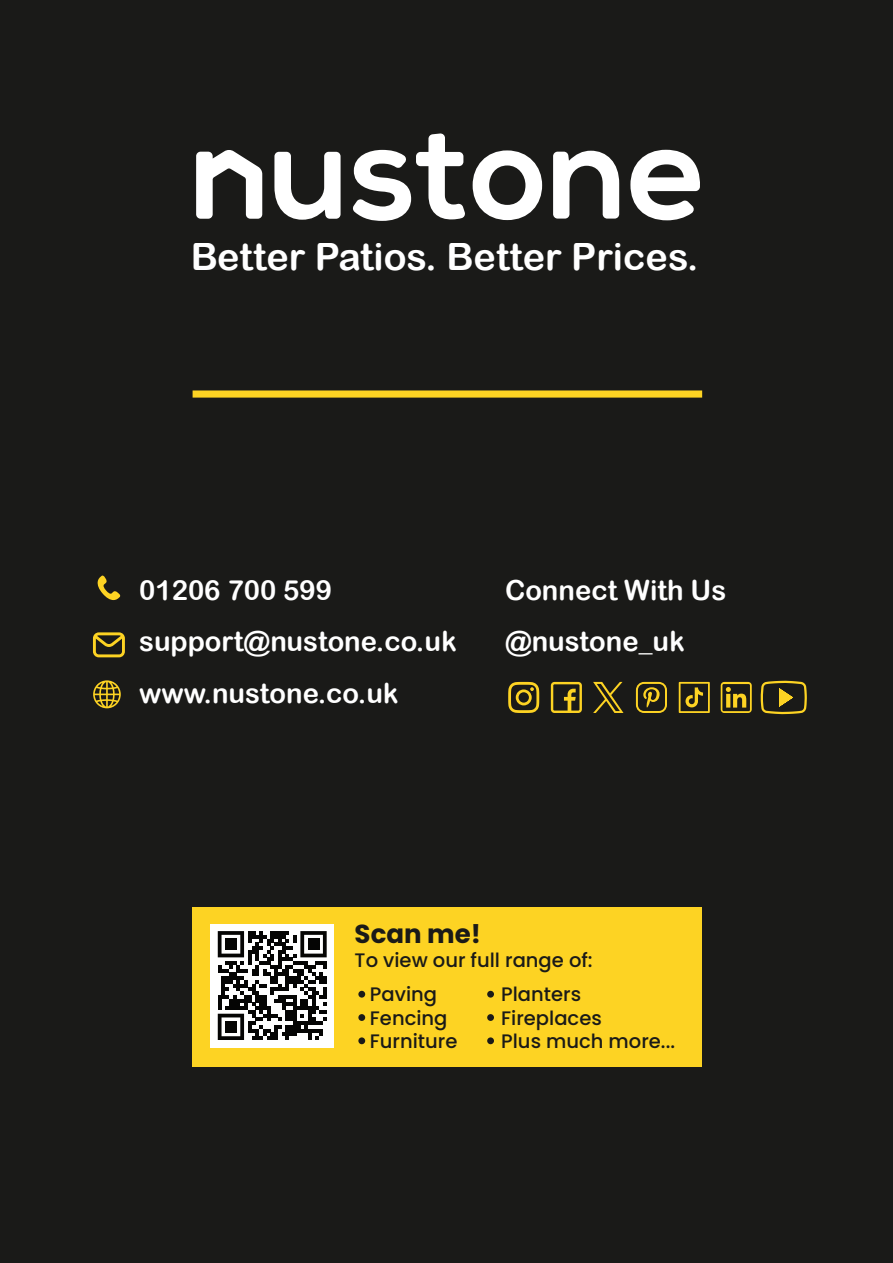
<style>
.page{position:relative;width:893px;height:1263px;background:#1a1a18}
.page>*{position:absolute;margin:0;border:0;box-sizing:border-box;transform-origin:0 0}
.t1{font:37.8px "Arial Rounded MT Bold";color:#fff}
.t2{font:27.75px/51.4px "Arial Rounded MT Bold";color:#fff}
.t3{font:700 26.1px "Poppins";color:#1a1a18}
.t4{font:500 19.5px/34.5px "Poppins";color:#1a1a18}
</style>
<div class="page">
<svg style="left:274px;top:152px;width:67px;height:68px"></svg>
<svg style="left:353px;top:133px;width:112px;height:88px"></svg>
<svg style="left:473px;top:150px;width:69px;height:70px"></svg>
<svg style="left:553px;top:151px;width:66px;height:68px"></svg>
<svg style="left:630px;top:150px;width:70px;height:70px"></svg>
<svg style="left:196px;top:150px;width:66px;height:69px"></svg>
<svg style="left:193px;top:390px;width:509px;height:8px;background:#e4be21"></svg>
<svg style="left:93px;top:680px;width:28px;height:28px"></svg>
<svg style="left:97px;top:575px;width:24px;height:25px"></svg>
<svg style="left:93px;top:632px;width:32px;height:25px"></svg>
<svg style="left:508px;top:682px;width:31px;height:31px"></svg>
<svg style="left:551px;top:682px;width:31px;height:31px"></svg>
<svg style="left:593px;top:682px;width:31px;height:31px"></svg>
<svg style="left:636px;top:682px;width:31px;height:31px"></svg>
<svg style="left:679px;top:682px;width:31px;height:31px"></svg>
<svg style="left:721px;top:682px;width:31px;height:31px"></svg>
<svg style="left:760px;top:680px;width:47px;height:35px"></svg>
<div style="left:193px;top:908px;width:509px;height:159px;background:#fdd323"></div>
<div style="left:358px;top:991px;width:7px;height:7px;background:#1a1a18;border-radius:50%"></div>
<div style="left:358px;top:1014px;width:7px;height:7px;background:#1a1a18;border-radius:50%"></div>
<div style="left:358px;top:1037px;width:7px;height:7px;background:#1a1a18;border-radius:50%"></div>
<div style="left:487px;top:991px;width:7px;height:7px;background:#1a1a18;border-radius:50%"></div>
<div style="left:487px;top:1014px;width:7px;height:7px;background:#1a1a18;border-radius:50%"></div>
<div style="left:487px;top:1037px;width:7px;height:7px;background:#1a1a18;border-radius:50%"></div>
<div style="left:210px;top:923px;width:124px;height:124px;background:#fff"></div>
<svg style="left:218px;top:931px;width:109px;height:109px"></svg>
<div style="left:225px;top:939px;width:12px;height:11px;background:#050504"></div>
<div style="left:308px;top:939px;width:11px;height:11px;background:#050504"></div>
<div style="left:225px;top:1021px;width:12px;height:11px;background:#050504"></div>
<h1 class="t1" style="left:190px;top:243px;width:510px">Better Patios. Better Prices.</h1>
<h2 class="t2" style="left:139px;top:567px;width:319px">01206 700 599 support@nustone.co.uk www.nustone.co.uk</h2>
<h2 class="t2" style="left:505px;top:567px;width:223px">Connect With Us @nustone_uk</h2>
<h3 class="t3" style="left:355px;top:919px;width:128px">Scan me!</h3>
<p class="t4" style="left:370px;top:944px;width:224px;text-indent:-15px">To view our full range of:<br>Paving</p>
<p class="t4" style="left:501px;top:979px;width:81px">Planters</p>
<p class="t4" style="left:370px;top:1002px;width:79px">Fencing</p>
<p class="t4" style="left:501px;top:1002px;width:102px">Fireplaces</p>
<p class="t4" style="left:370px;top:1026px;width:89px">Furniture</p>
<p class="t4" style="left:501px;top:1026px;width:175px">Plus much more...</p>
</div>
